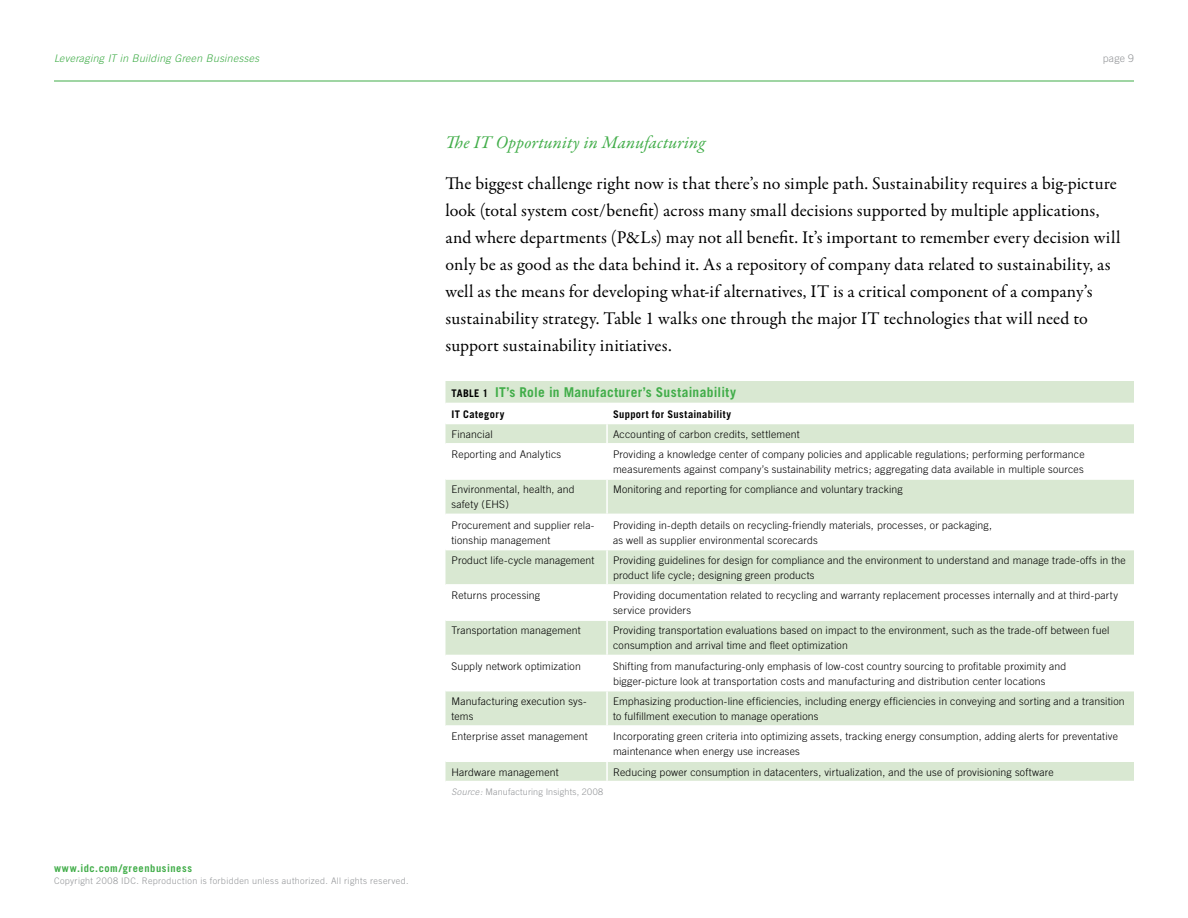
<style>
.page{position:relative;width:1188px;height:918px;background:#fff}
.page>*{position:absolute;margin:0;border:0;box-sizing:border-box;transform-origin:0 0}
.t1{font:18px/27px "Garamond Premr Pro";letter-spacing:.005em;color:#000}
.t2{font:italic 18px "Garamond Premr Pro";letter-spacing:.01em;color:#41ad49}
.t3{font:700 13.5px "Trade Gothic";letter-spacing:.02em;color:#41ad49}
.t4{font:300 10.5px/15px "Trade Gothic";letter-spacing:.015em;color:#000}
.t5{font:italic 300 10.5px "Trade Gothic";letter-spacing:.03em;color:#41ad49}
.t6{font:700 10.5px "Trade Gothic";letter-spacing:.035em;color:#000}
.t7{font:700 10.5px "Trade Gothic";letter-spacing:.055em;color:#41ad49}
.t8{font:300 10.5px "Trade Gothic";color:#939598}
.t9{font:300 9px "Trade Gothic";letter-spacing:.04em;color:#939598}
.t10{font:300 9px "Trade Gothic";letter-spacing:.02em;color:#939598}
.s1{font-size:10.5px;color:#000}
.s2{font-style:italic}
</style>
<div class="page">
<hr style="left:54px;top:81px;width:1080px;height:1px;background:#41ad49">
<svg style="left:446px;top:381px;width:688px;height:400px"></svg>
<hr style="left:446px;top:423px;width:161px;height:1px;background:#fff">
<hr style="left:607px;top:423px;width:527px;height:1px;background:#fff">
<svg style="left:606px;top:404px;width:2px;height:39px"></svg>
<hr style="left:446px;top:443px;width:161px;height:2px;background:#fff">
<hr style="left:607px;top:443px;width:527px;height:2px;background:#fff">
<hr style="left:606px;top:445px;width:2px;height:33px;background:#fff">
<hr style="left:446px;top:478px;width:161px;height:2px;background:#fff">
<hr style="left:607px;top:478px;width:527px;height:2px;background:#fff">
<hr style="left:606px;top:480px;width:2px;height:34px;background:#fff">
<hr style="left:446px;top:514px;width:161px;height:1px;background:#fff">
<hr style="left:607px;top:514px;width:527px;height:1px;background:#fff">
<hr style="left:606px;top:515px;width:2px;height:34px;background:#fff">
<hr style="left:446px;top:549px;width:161px;height:1px;background:#fff">
<hr style="left:607px;top:549px;width:527px;height:1px;background:#fff">
<hr style="left:606px;top:550px;width:2px;height:34px;background:#fff">
<hr style="left:446px;top:584px;width:161px;height:2px;background:#fff">
<hr style="left:607px;top:584px;width:527px;height:2px;background:#fff">
<hr style="left:606px;top:586px;width:2px;height:33px;background:#fff">
<hr style="left:446px;top:619px;width:161px;height:2px;background:#fff">
<hr style="left:607px;top:619px;width:527px;height:2px;background:#fff">
<hr style="left:606px;top:621px;width:2px;height:34px;background:#fff">
<hr style="left:446px;top:655px;width:161px;height:1px;background:#fff">
<hr style="left:607px;top:655px;width:527px;height:1px;background:#fff">
<hr style="left:606px;top:656px;width:2px;height:34px;background:#fff">
<hr style="left:446px;top:690px;width:161px;height:1px;background:#fff">
<hr style="left:607px;top:690px;width:527px;height:1px;background:#fff">
<hr style="left:606px;top:691px;width:2px;height:34px;background:#fff">
<hr style="left:446px;top:725px;width:161px;height:2px;background:#fff">
<hr style="left:607px;top:725px;width:527px;height:2px;background:#fff">
<hr style="left:606px;top:727px;width:2px;height:34px;background:#fff">
<hr style="left:446px;top:761px;width:161px;height:1px;background:#fff">
<hr style="left:607px;top:761px;width:527px;height:1px;background:#fff">
<svg style="left:606px;top:762px;width:2px;height:19px"></svg>
<hr style="left:446px;top:403px;width:161px;height:1px;background:#fff">
<hr style="left:607px;top:403px;width:527px;height:1px;background:#fff">
<p class="t5" style="left:54px;top:52px;width:207px">Leveraging IT in Building Green Businesses</p>
<p class="t8" style="left:1103px;top:52px;width:33px">page 9</p>
<p class="t7" style="left:54px;top:862px;width:140px">www.idc.com/greenbusiness</p>
<p class="t9" style="left:54px;top:876px;width:356px">Copyright 2008 IDC. Reproduction is forbidden unless authorized. All rights reserved.</p>
<h1 class="t2" style="left:446px;top:131px;width:261px">The IT Opportunity in Manufacturing</h1>
<p class="t1" style="left:446px;top:170px;width:676px">The biggest challenge right now is that there’s no simple path. Sustainability requires a big-picture look (total system cost/benefit) across many small decisions supported by multiple applications, and where departments (P&amp;Ls) may not all benefit. It’s important to remember every decision will only be as good as the data behind it. As a repository of company data related to sustainability, as well as the means for developing what-if alternatives, IT is a critical component of a company’s sustainability strategy. Table 1 walks one through the major IT technologies that will need to support sustainability initiatives.</p>
<p class="t3" style="left:452px;top:384px;width:286px"><span class="s1">TABLE 1</span> IT’s Role in Manufacturer’s Sustainability</p>
<p class="t6" style="left:452px;top:407px;width:54px">IT Category</p>
<p class="t6" style="left:613px;top:407px;width:120px">Support for Sustainability</p>
<p class="t4" style="left:452px;top:426px;width:43px">Financial</p>
<p class="t4" style="left:613px;top:426px;width:188px">Accounting of carbon credits, settlement</p>
<p class="t4" style="left:452px;top:447px;width:111px">Reporting and Analytics</p>
<p class="t4" style="left:613px;top:447px;width:473px">Providing a knowledge center of company policies and applicable regulations; performing performance measurements against company’s sustainability metrics; aggregating data available in multiple sources</p>
<p class="t4" style="left:452px;top:482px;width:125px">Environmental, health, and safety (EHS)</p>
<p class="t4" style="left:613px;top:482px;width:291px">Monitoring and reporting for compliance and voluntary tracking</p>
<p class="t4" style="left:452px;top:517px;width:144px">Procurement and supplier rela&shy;tionship management</p>
<p class="t4" style="left:613px;top:517px;width:380px">Providing in-depth details on recycling-friendly materials, processes, or packaging, as well as supplier environmental scorecards</p>
<p class="t4" style="left:452px;top:553px;width:145px">Product life-cycle management</p>
<p class="t4" style="left:613px;top:553px;width:514px">Providing guidelines for design for compliance and the environment to understand and manage trade-offs in the product life cycle; designing green products</p>
<p class="t4" style="left:452px;top:588px;width:90px">Returns processing</p>
<p class="t4" style="left:613px;top:588px;width:507px">Providing documentation related to recycling and warranty replacement processes internally and at third-party service providers</p>
<p class="t4" style="left:452px;top:623px;width:131px">Transportation management</p>
<p class="t4" style="left:613px;top:623px;width:498px">Providing transportation evaluations based on impact to the environment, such as the trade-off between fuel consumption and arrival time and fleet optimization</p>
<p class="t4" style="left:452px;top:658px;width:131px">Supply network optimization</p>
<p class="t4" style="left:613px;top:658px;width:455px">Shifting from manufacturing-only emphasis of low-cost country sourcing to profitable proximity and bigger-picture look at transportation costs and manufacturing and distribution center locations</p>
<p class="t4" style="left:452px;top:694px;width:137px">Manufacturing execution sys&shy;tems</p>
<p class="t4" style="left:613px;top:694px;width:513px">Emphasizing production-line efficiencies, including energy efficiencies in conveying and sorting and a transition to fulfillment execution to manage operations</p>
<p class="t4" style="left:452px;top:729px;width:138px">Enterprise asset management</p>
<p class="t4" style="left:613px;top:729px;width:506px">Incorporating green criteria into optimizing assets, tracking energy consumption, adding alerts for preventative maintenance when energy use increases</p>
<p class="t4" style="left:452px;top:764px;width:109px">Hardware management</p>
<p class="t4" style="left:613px;top:764px;width:442px">Reducing power consumption in datacenters, virtualization, and the use of provisioning software</p>
<p class="t10" style="left:452px;top:786px;width:153px"><span class="s2">Source:</span> Manufacturing Insights, 2008</p>
</div>
